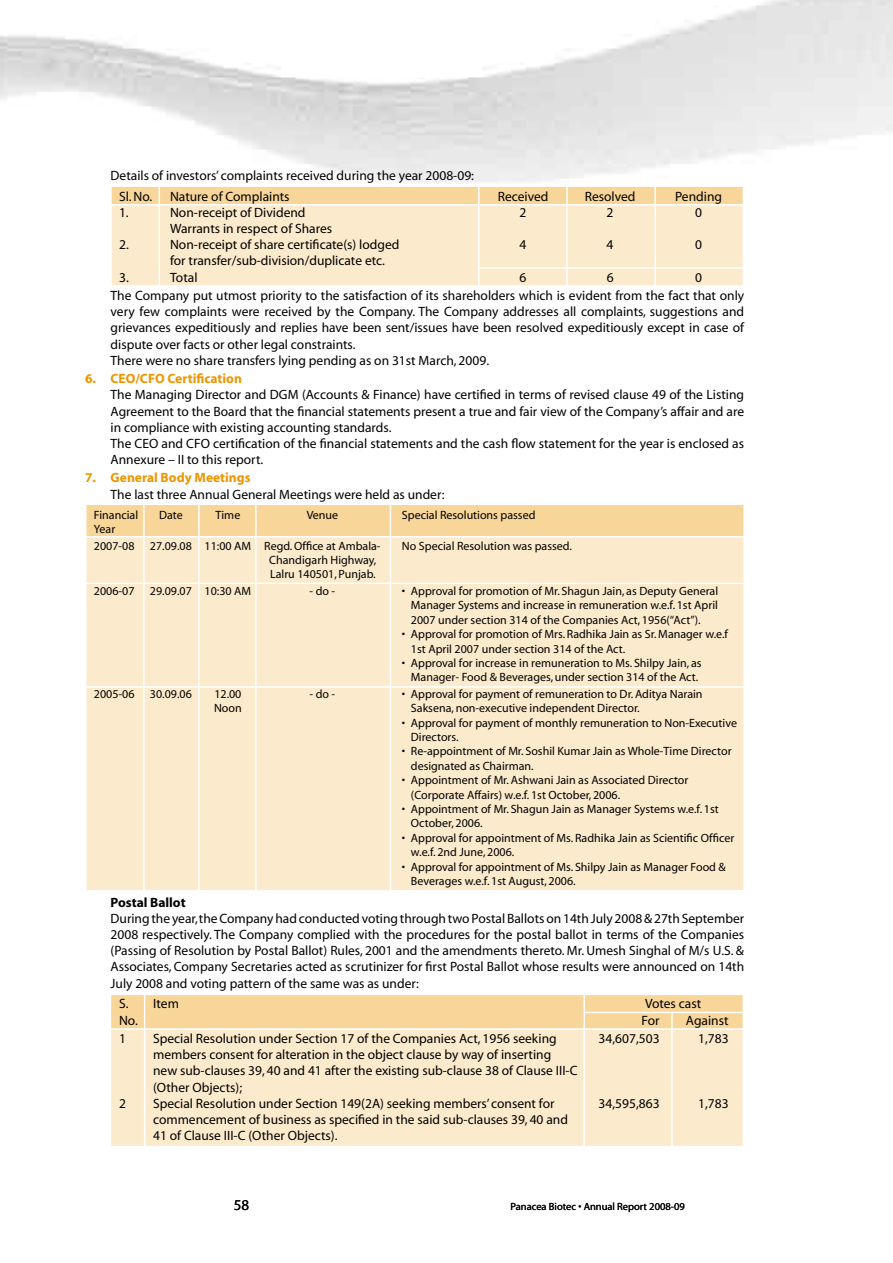
<style>
.page{position:relative;width:893px;height:1263px;background:#fff}
.page>*{position:absolute;margin:0;border:0;box-sizing:border-box;transform-origin:0 0}
.t1{font:15px "Myriad Pro";color:#000}
.t2{font:13.5px/16.2px "Myriad";color:#000}
.t3{font:700 13.5px "Myriad";color:#ee9601}
.t4{font:700 13.5px "Myriad";color:#000}
.t5{font:12px/14.4px "Myriad";color:#000}
.t6{font:10.5px "Myriad";color:#000}
</style>
<div class="page">
<div style="left:110px;top:185px;width:634px;height:102px;background:#fceacc;border:2px solid #fff"></div>
<div style="left:110px;top:185px;width:634px;height:20px;background:#f8d599;border:2px solid #fff"></div>
<hr style="left:159px;top:186px;width:1px;height:99px;background:#fff">
<hr style="left:478px;top:186px;width:1px;height:99px;background:#fff">
<hr style="left:654px;top:186px;width:2px;height:99px;background:#fff">
<hr style="left:566px;top:186px;width:2px;height:99px;background:#fff">
<hr style="left:479px;top:267px;width:264px;height:2px;background:#fff">
<div style="left:110px;top:994px;width:634px;height:153px;background:#fceacc;border:2px solid #fff"></div>
<div style="left:110px;top:994px;width:634px;height:36px;background:#f8d599;border:2px solid #fff"></div>
<hr style="left:671px;top:1013px;width:2px;height:134px;background:#fff">
<hr style="left:583px;top:995px;width:2px;height:152px;background:#fff">
<hr style="left:144px;top:995px;width:1px;height:151px;background:#fff">
<div style="left:85px;top:503px;width:660px;height:388px;background:#fceacc;border:2px solid #fff"></div>
<div style="left:85px;top:503px;width:660px;height:34px;background:#f8d599;border:2px solid #fff"></div>
<hr style="left:143px;top:504px;width:2px;height:387px;background:#fff">
<hr style="left:198px;top:504px;width:2px;height:387px;background:#fff">
<hr style="left:255px;top:504px;width:2px;height:387px;background:#fff">
<hr style="left:390px;top:504px;width:1px;height:387px;background:#fff">
<hr style="left:85px;top:583px;width:659px;height:1px;background:#fff">
<hr style="left:85px;top:686px;width:659px;height:2px;background:#fff">
<hr style="left:584px;top:1012px;width:160px;height:1px;background:#fff">
<p class="t2" style="left:119px;top:166px;width:356px;line-height:20.4px;text-indent:-9px">Details of investors’ complaints received during the year 2008-09:<br>Sl. No.</p>
<p class="t2" style="left:170px;top:189px;width:121px">Nature of Complaints</p>
<p class="t2" style="left:498px;top:189px;width:52px">Received</p>
<p class="t2" style="left:585px;top:189px;width:52px">Resolved</p>
<p class="t2" style="left:675px;top:189px;width:48px">Pending</p>
<p class="t2" style="left:119px;top:205px;width:11px">1.</p>
<p class="t2" style="left:170px;top:205px;width:137px">Non-receipt of Dividend</p>
<p class="t2" style="left:520px;top:205px;width:8px">2</p>
<p class="t2" style="left:607px;top:205px;width:8px">2</p>
<p class="t2" style="left:695px;top:205px;width:8px">0</p>
<p class="t2" style="left:170px;top:221px;width:164px">Warrants in respect of Shares</p>
<p class="t2" style="left:119px;top:237px;width:11px">2.</p>
<p class="t2" style="left:170px;top:237px;width:231px">Non-receipt of share certificate(s) lodged</p>
<p class="t2" style="left:520px;top:237px;width:8px">4</p>
<p class="t2" style="left:607px;top:237px;width:8px">4</p>
<p class="t2" style="left:695px;top:237px;width:8px">0</p>
<p class="t2" style="left:170px;top:253px;width:216px">for transfer/sub-division/duplicate etc.</p>
<p class="t2" style="left:119px;top:270px;width:11px">3.</p>
<p class="t2" style="left:170px;top:270px;width:29px">Total</p>
<p class="t2" style="left:520px;top:270px;width:8px">6</p>
<p class="t2" style="left:607px;top:270px;width:8px">6</p>
<p class="t2" style="left:111px;top:269px;width:635px;line-height:18.3px;text-indent:585px">0<br>The Company put utmost priority to the satisfaction of its shareholders which is evident from the fact that only</p>
<p class="t2" style="left:111px;top:304px;width:635px">very few complaints were received by the Company. The Company addresses all complaints, suggestions and grievances expeditiously and replies have been sent/issues have been resolved expeditiously except in case of dispute over facts or other legal constraints.<br>There were no share transfers lying pending as on 31st March, 2009.</p>
<p class="t3" style="left:85px;top:372px;width:158px">6. CEO/CFO Certification</p>
<p class="t2" style="left:111px;top:387px;width:635px">The Managing Director and DGM (Accounts &amp; Finance) have certified in terms of revised clause 49 of the Listing Agreement to the Board that the financial statements present a true and fair view of the Company’s affair and are in compliance with existing accounting standards.<br>The CEO and CFO certification of the financial statements and the cash flow statement for the year is enclosed as Annexure – II to this report.</p>
<p class="t3" style="left:85px;top:471px;width:167px">7. General Body Meetings</p>
<p class="t2" style="left:111px;top:487px;width:335px">The last three Annual General Meetings were held as under:</p>
<p class="t5" style="left:94px;top:508px;width:46px">Financial</p>
<p class="t5" style="left:159px;top:508px;width:25px">Date</p>
<p class="t5" style="left:215px;top:508px;width:26px">Time</p>
<p class="t5" style="left:307px;top:508px;width:33px">Venue</p>
<p class="t5" style="left:402px;top:508px;width:135px">Special Resolutions passed</p>
<p class="t5" style="left:94px;top:521px;width:42px;line-height:16.5px">Year<br>2007-08</p>
<p class="t5" style="left:150px;top:539px;width:232px">27.09.08 11:00 AM Regd. Office at Ambala-</p>
<p class="t5" style="left:402px;top:539px;width:171px">No Special Resolution was passed.</p>
<p class="t5" style="left:269px;top:553px;width:109px">Chandigarh Highway,<br>Lalru 140501, Punjab.</p>
<p class="t5" style="left:94px;top:584px;width:42px">2006-07</p>
<p class="t5" style="left:150px;top:584px;width:103px">29.09.07 10:30 AM</p>
<p class="t5" style="left:309px;top:584px;width:27px">- do -</p>
<p class="t5" style="left:411px;top:584px;width:309px;text-align:justify;text-indent:-9px">• Approval for promotion of Mr. Shagun Jain, as Deputy General Manager Systems and increase in remuneration w.e.f. 1st April 2007 under section 314 of the Companies Act, 1956(“Act”).</p>
<p class="t5" style="left:411px;top:627px;width:319px;text-indent:-9px">• Approval for promotion of Mrs. Radhika Jain as Sr. Manager w.e.f<br>1st April 2007 under section 314 of the Act.</p>
<p class="t5" style="left:402px;top:656px;width:301px;text-align:center">• Approval for increase in remuneration to Ms. Shilpy Jain, as<br>Manager- Food &amp; Beverages, under section 314 of the Act.</p>
<p class="t5" style="left:94px;top:687px;width:42px">2005-06</p>
<p class="t5" style="left:150px;top:687px;width:43px">30.09.06</p>
<p class="t5" style="left:214px;top:687px;width:29px">12.00</p>
<p class="t5" style="left:309px;top:687px;width:27px">- do -</p>
<p class="t5" style="left:402px;top:687px;width:302px">• Approval for payment of remuneration to Dr. Aditya Narain</p>
<p class="t5" style="left:214px;top:702px;width:29px">Noon</p>
<p class="t5" style="left:411px;top:702px;width:230px">Saksena, non-executive independent Director.</p>
<p class="t5" style="left:411px;top:716px;width:328px;text-indent:-9px">• Approval for payment of monthly remuneration to Non-Executive<br>Directors.</p>
<p class="t5" style="left:411px;top:745px;width:322px;text-indent:-9px">• Re-appointment of Mr. Soshil Kumar Jain as Whole-Time Director designated as Chairman.</p>
<p class="t5" style="left:411px;top:774px;width:279px;text-indent:-9px">• Appointment of Mr. Ashwani Jain as Associated Director (Corporate Affairs) w.e.f. 1st October, 2006.</p>
<p class="t5" style="left:411px;top:802px;width:309px;text-indent:-9px">• Appointment of Mr. Shagun Jain as Manager Systems w.e.f. 1st<br>October, 2006.</p>
<p class="t5" style="left:411px;top:831px;width:325px;text-indent:-9px">• Approval for appointment of Ms. Radhika Jain as Scientific Officer w.e.f. 2nd June, 2006.</p>
<p class="t5" style="left:411px;top:860px;width:316px;text-indent:-9px">• Approval for appointment of Ms. Shilpy Jain as Manager Food &amp;<br>Beverages w.e.f. 1st August, 2006.</p>
<p class="t4" style="left:111px;top:895px;width:77px">Postal Ballot</p>
<p class="t2" style="left:111px;top:911px;width:635px;text-align:justify">During the year, the Company had conducted voting through two Postal Ballots on 14th July 2008 &amp; 27th September 2008 respectively. The Company complied with the procedures for the postal ballot in terms of the Companies (Passing of Resolution by Postal Ballot) Rules, 2001 and the amendments thereto. Mr. Umesh Singhal of M/s U.S. &amp; Associates, Company Secretaries acted as scrutinizer for first Postal Ballot whose results were announced on 14th July 2008 and voting pattern of the same was as under:</p>
<p class="t2" style="left:119px;top:996px;width:61px">S. Item</p>
<p class="t2" style="left:645px;top:996px;width:58px">Votes cast</p>
<p class="t2" style="left:119px;top:1013px;width:20px">No.</p>
<p class="t2" style="left:642px;top:1013px;width:19px">For</p>
<p class="t2" style="left:686px;top:1013px;width:44px">Against</p>
<p class="t2" style="left:119px;top:1031px;width:8px">1</p>
<p class="t2" style="left:153px;top:1031px;width:405px">Special Resolution under Section 17 of the Companies Act, 1956 seeking</p>
<p class="t2" style="left:599px;top:1031px;width:62px">34,607,503</p>
<p class="t2" style="left:698px;top:1031px;width:32px">1,783</p>
<p class="t2" style="left:153px;top:1047px;width:426px">members consent for alteration in the object clause by way of inserting new sub-clauses 39, 40 and 41 after the existing sub-clause 38 of Clause III-C (Other Objects);</p>
<p class="t2" style="left:119px;top:1096px;width:8px">2</p>
<p class="t2" style="left:153px;top:1096px;width:403px">Special Resolution under Section 149(2A) seeking members’ consent for</p>
<p class="t2" style="left:599px;top:1096px;width:62px">34,595,863</p>
<p class="t2" style="left:698px;top:1096px;width:32px">1,783</p>
<p class="t2" style="left:153px;top:1112px;width:416px">commencement of business as specified in the said sub-clauses 39, 40 and<br>41 of Clause III-C (Other Objects).</p>
<p class="t1" style="left:234px;top:1196px;width:17px">58</p>
<p class="t6" style="left:510px;top:1201px;width:176px">Panacea Biotec • Annual Report 2008-09</p>
</div>
